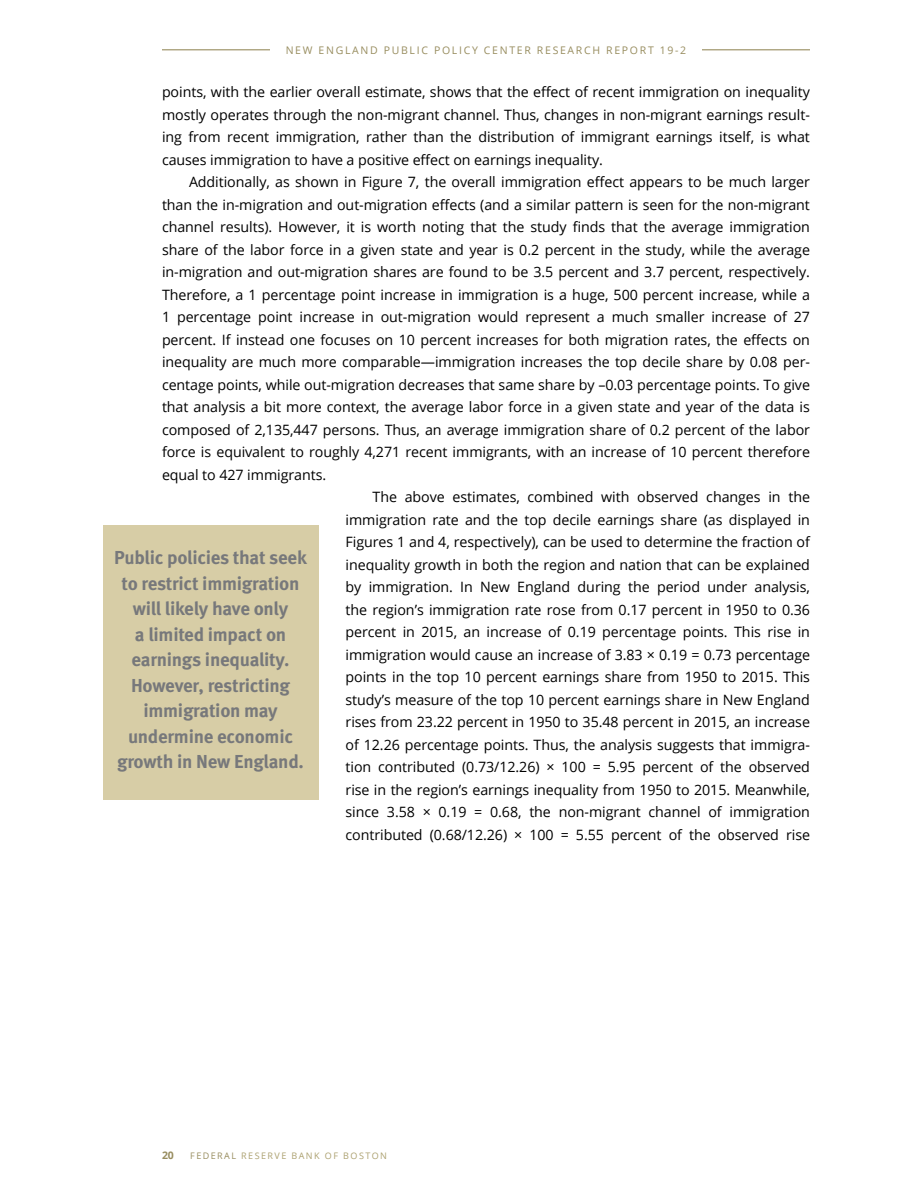
<style>
.page{position:relative;width:918px;height:1188px;background:#fff}
.page>*{position:absolute;margin:0;border:0;box-sizing:border-box;transform-origin:0 0}
.t1{font:700 18.75px/25.5px "Meta OT";letter-spacing:-.015em;color:#77787b;text-align:center}
.t2{font:14.25px/22.5px "Open Sans";letter-spacing:-.005em;color:#000;text-align:justify}
.t3{font:10.5px "Open Sans";letter-spacing:.16em;color:#988d5f}
.t4{font:700 10.5px "Open Sans";color:#988d5f}
.t5{font:9px "Open Sans";letter-spacing:.16em;color:#aca170}
.s1{color:#988d5f}
</style>
<div class="page">
<hr style="left:162px;top:49px;width:648px;height:1px;background:#988d5f">
<div style="left:270px;top:38px;width:432px;height:23px;background:#fff"></div>
<div style="left:103px;top:525px;width:216px;height:275px;background:#d7cda6"></div>
<p class="t3" style="left:286px;top:43px;width:402px">NEW ENGLAND PUBLIC POLICY CENTER RESEARCH REPORT 19-2</p>
<p class="t2" style="left:162px;top:81px;width:650px">points, with the earlier overall estimate, shows that the effect of recent immigration on inequality mostly operates through the non-migrant channel. Thus, changes in non-migrant earnings result&shy;ing from recent immigration, rather than the distribution of immigrant earnings itself, is what causes immigration to have a positive effect on earnings inequality.</p>
<p class="t2" style="left:189px;top:171px;width:623px">Additionally, as shown in Figure 7, the overall immigration effect appears to be much larger</p>
<p class="t2" style="left:162px;top:193px;width:650px">than the in-migration and out-migration effects (and a similar pattern is seen for the non-migrant</p>
<p class="t2" style="left:162px;top:216px;width:650px">channel results). However, it is worth noting that the study finds that the average immigration</p>
<p class="t2" style="left:162px;top:238px;width:650px">share of the labor force in a given state and year is 0.2 percent in the study, while the average</p>
<p class="t2" style="left:162px;top:261px;width:650px">in-migration and out-migration shares are found to be 3.5 percent and 3.7 percent, respectively.</p>
<p class="t2" style="left:162px;top:283px;width:650px">Therefore, a 1 percentage point increase in immigration is a huge, 500 percent increase, while a</p>
<p class="t2" style="left:162px;top:306px;width:650px">1 percentage point increase in out-migration would represent a much smaller increase of 27</p>
<p class="t2" style="left:162px;top:328px;width:650px">percent. If instead one focuses on 10 percent increases for both migration rates, the effects on</p>
<p class="t2" style="left:162px;top:351px;width:650px">inequality are much more comparable—immigration increases the top decile share by 0.08 per-</p>
<p class="t2" style="left:162px;top:373px;width:650px">centage points, while out-migration decreases that same share by –0.03 percentage points. To give</p>
<p class="t2" style="left:162px;top:396px;width:649px">that analysis a bit more context, the average labor force in a given state and year of the data is</p>
<p class="t2" style="left:162px;top:418px;width:650px">composed of 2,135,447 persons. Thus, an average immigration share of 0.2 percent of the labor</p>
<p class="t2" style="left:162px;top:441px;width:650px">force is equivalent to roughly 4,271 recent immigrants, with an increase of 10 percent therefore</p>
<p class="t2" style="left:162px;top:463px;width:166px">equal to 427 immigrants.</p>
<p class="t2" style="left:373px;top:486px;width:439px">The above estimates, combined with observed changes in the</p>
<p class="t2" style="left:346px;top:508px;width:466px">immigration rate and the top decile earnings share (as displayed in</p>
<p class="t2" style="left:346px;top:531px;width:466px">Figures 1 and 4, respectively), can be used to determine the fraction of</p>
<p class="t2" style="left:346px;top:553px;width:466px">inequality growth in both the region and nation that can be explained</p>
<p class="t2" style="left:346px;top:576px;width:466px">by immigration. In New England during the period under analysis,</p>
<p class="t2" style="left:346px;top:598px;width:466px">the region’s immigration rate rose from 0.17 percent in 1950 to 0.36</p>
<p class="t2" style="left:346px;top:621px;width:466px">percent in 2015, an increase of 0.19 percentage points. This rise in</p>
<p class="t2" style="left:346px;top:643px;width:466px">immigration would cause an increase of 3.83 × 0.19 = 0.73 percentage</p>
<p class="t2" style="left:346px;top:666px;width:466px">points in the top 10 percent earnings share from 1950 to 2015. This</p>
<p class="t2" style="left:346px;top:688px;width:466px">study’s measure of the top 10 percent earnings share in New England</p>
<p class="t2" style="left:346px;top:711px;width:466px">rises from 23.22 percent in 1950 to 35.48 percent in 2015, an increase</p>
<p class="t2" style="left:346px;top:733px;width:466px">of 12.26 percentage points. Thus, the analysis suggests that immigra-</p>
<p class="t2" style="left:346px;top:756px;width:466px">tion contributed (0.73/12.26) × 100 = 5.95 percent of the observed</p>
<p class="t2" style="left:346px;top:778px;width:466px">rise in the region’s earnings inequality from 1950 to 2015. Meanwhile,</p>
<p class="t2" style="left:346px;top:801px;width:466px">since 3.58 × 0.19 = 0.68, the non-migrant channel of immigration</p>
<p class="t2" style="left:346px;top:823px;width:466px">contributed (0.68/12.26) × 100 = 5.55 percent of the observed rise</p>
<h1 class="t1" style="left:114px;top:545px;width:194px">Public policies that seek to restrict immigration will likely have only<br>a limited impact on earnings inequality.<br>However, restricting immigration may undermine economic growth in New England.</h1>
<p class="t4" style="left:162px;top:1147px;width:13px">20</p>
<p class="t5" style="left:190px;top:1149px;width:198px"><span class="s1">FEDERAL</span> RESERVE BANK OF BOSTON</p>
</div>
